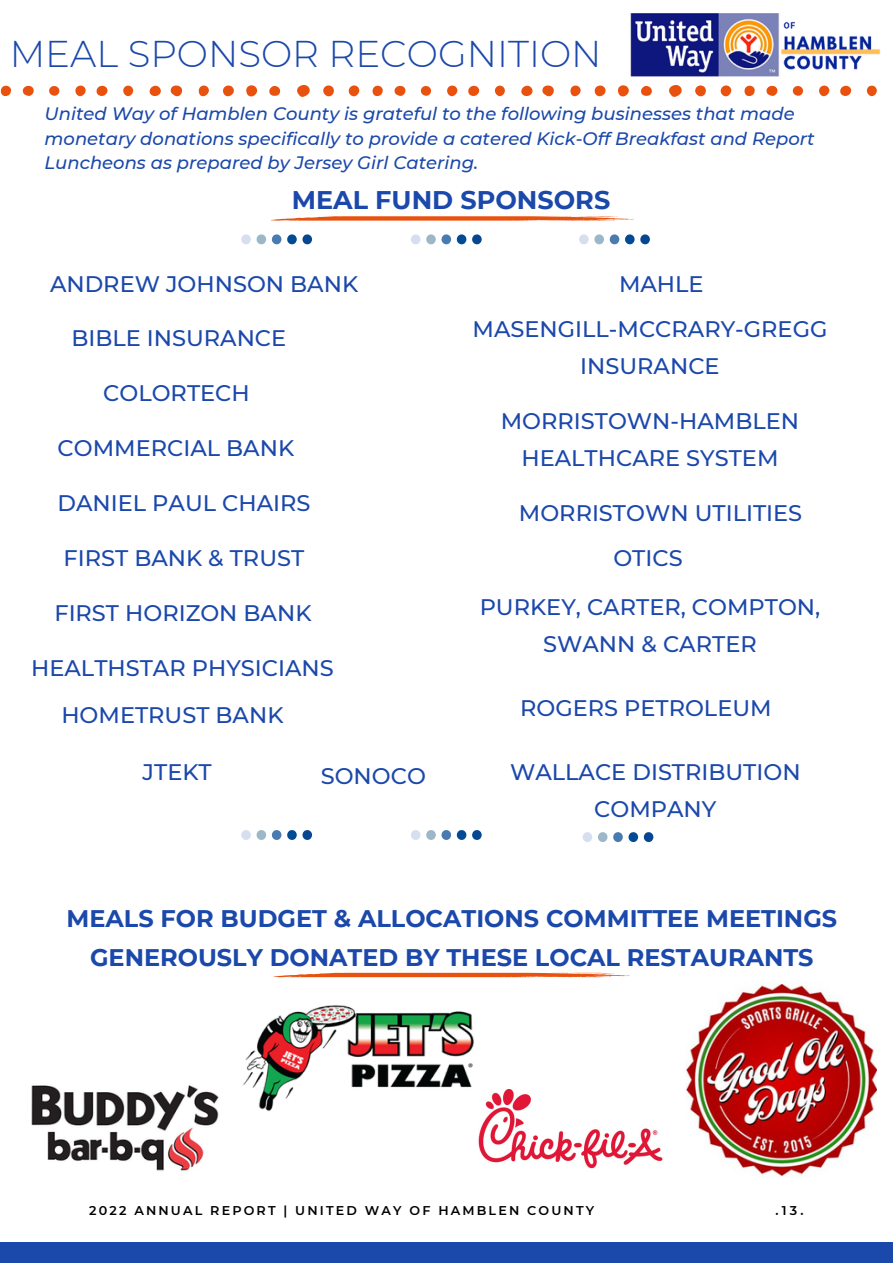
<style>
.page{position:relative;width:893px;height:1264px;background:#fff}
.page>*{position:absolute;margin:0;border:0;box-sizing:border-box;transform-origin:0 0}
.t1{font:300 37.2px "Montserrat";color:#1b48ab}
.t2{font:700 25.5px "Montserrat";color:#1b48ab}
.t3{font:700 24px/39.3px "Montserrat";color:#1b48ab;text-align:center}
.t4{font:500 22.5px/37px "Montserrat";color:#1b48ab;text-align:center}
.t5{font:italic 500 18px/24.8px "Montserrat";color:#1b48ab}
.t6{font:600 12.75px "Montserrat";letter-spacing:.17em;color:#000}
</style>
<div class="page">
<div style="left:0;top:1242px;width:892px;height:20px;background:#1b48ab"></div>
<svg style="left:669px;top:85px;width:13px;height:12px"></svg>
<div style="left:695px;top:85px;width:10px;height:11px;background:#e9510e;border-radius:50%"></div>
<div style="left:720px;top:85px;width:11px;height:11px;background:#e9510e;border-radius:50%"></div>
<div style="left:840px;top:86px;width:11px;height:10px;background:#e9510e;border-radius:50%"></div>
<svg style="left:766px;top:86px;width:11px;height:10px"></svg>
<div style="left:819px;top:86px;width:10px;height:10px;background:#e9510e;border-radius:50%"></div>
<div style="left:744px;top:86px;width:10px;height:10px;background:#e9510e;border-radius:5px"></div>
<svg style="left:866px;top:86px;width:10px;height:10px"></svg>
<div style="left:792px;top:86px;width:11px;height:10px;background:#e9510e;border-radius:50%"></div>
<svg style="left:297px;top:85px;width:13px;height:12px"></svg>
<svg style="left:542px;top:85px;width:12px;height:11px"></svg>
<div style="left:617px;top:85px;width:11px;height:11px;background:#e9510e;border-radius:50%"></div>
<div style="left:594px;top:86px;width:11px;height:10px;background:#e9510e;border-radius:50%"></div>
<div style="left:323px;top:85px;width:11px;height:11px;background:#e9510e;border-radius:50%"></div>
<svg style="left:521px;top:86px;width:11px;height:10px"></svg>
<div style="left:348px;top:85px;width:11px;height:11px;background:#e9510e;border-radius:50%"></div>
<div style="left:468px;top:86px;width:11px;height:10px;background:#e9510e;border-radius:50%"></div>
<svg style="left:394px;top:86px;width:12px;height:10px"></svg>
<div style="left:570px;top:86px;width:10px;height:10px;background:#e9510e;border-radius:5px"></div>
<svg style="left:641px;top:86px;width:11px;height:10px"></svg>
<div style="left:447px;top:86px;width:10px;height:10px;background:#e9510e;border-radius:50%"></div>
<div style="left:372px;top:86px;width:11px;height:10px;background:#e9510e;border-radius:5px"></div>
<svg style="left:495px;top:86px;width:10px;height:10px"></svg>
<div style="left:421px;top:86px;width:10px;height:10px;background:#e9510e;border-radius:50%"></div>
<svg style="left:170px;top:85px;width:12px;height:11px"></svg>
<div style="left:246px;top:85px;width:11px;height:11px;background:#e9510e;border-radius:50%"></div>
<div style="left:223px;top:86px;width:11px;height:10px;background:#e9510e;border-radius:50%"></div>
<svg style="left:149px;top:86px;width:12px;height:10px"></svg>
<div style="left:96px;top:86px;width:12px;height:10px;background:#e9510e;border-radius:50%"></div>
<svg style="left:22px;top:86px;width:12px;height:10px"></svg>
<div style="left:199px;top:86px;width:10px;height:10px;background:#e9510e;border-radius:5px"></div>
<svg style="left:269px;top:86px;width:12px;height:10px"></svg>
<div style="left:75px;top:86px;width:11px;height:10px;background:#e9510e;border-radius:50%"></div>
<div style="left:1px;top:86px;width:10px;height:10px;background:#e9510e;border-radius:5px"></div>
<svg style="left:123px;top:86px;width:10px;height:10px"></svg>
<div style="left:49px;top:86px;width:10px;height:10px;background:#e9510e;border-radius:50%"></div>
<svg style="left:270px;top:216px;width:364px;height:5px;background:#ee8150"></svg>
<svg style="left:273px;top:972px;width:356px;height:6px;background:#f1956d"></svg>
<svg style="left:472px;top:234px;width:9px;height:10px"></svg>
<svg style="left:457px;top:234px;width:9px;height:10px"></svg>
<svg style="left:411px;top:234px;width:9px;height:10px"></svg>
<svg style="left:426px;top:234px;width:25px;height:10px"></svg>
<svg style="left:640px;top:234px;width:10px;height:10px"></svg>
<svg style="left:625px;top:234px;width:9px;height:10px"></svg>
<svg style="left:579px;top:234px;width:9px;height:10px"></svg>
<svg style="left:594px;top:234px;width:25px;height:10px"></svg>
<svg style="left:287px;top:234px;width:25px;height:10px"></svg>
<svg style="left:272px;top:234px;width:9px;height:10px"></svg>
<svg style="left:241px;top:234px;width:25px;height:10px"></svg>
<img style="left:631px;top:13px;width:249px;height:64px">
<img style="left:31px;top:1085px;width:188px;height:86px">
<img style="left:243px;top:1005px;width:231px;height:107px">
<img style="left:478px;top:1089px;width:185px;height:80px">
<img style="left:686px;top:984px;width:190px;height:193px">
<svg style="left:287px;top:830px;width:25px;height:10px"></svg>
<svg style="left:272px;top:830px;width:9px;height:10px"></svg>
<svg style="left:241px;top:830px;width:25px;height:10px"></svg>
<svg style="left:472px;top:830px;width:9px;height:10px"></svg>
<svg style="left:457px;top:830px;width:9px;height:10px"></svg>
<svg style="left:411px;top:830px;width:9px;height:10px"></svg>
<svg style="left:426px;top:830px;width:25px;height:10px"></svg>
<svg style="left:628px;top:832px;width:25px;height:10px"></svg>
<svg style="left:613px;top:832px;width:9px;height:10px"></svg>
<svg style="left:582px;top:832px;width:10px;height:10px"></svg>
<svg style="left:598px;top:832px;width:9px;height:10px"></svg>
<h1 class="t1" style="left:10px;top:31px;width:593px">MEAL SPONSOR RECOGNITION</h1>
<p class="t5" style="left:45px;top:101px;width:771px">United Way of Hamblen County is grateful to the following businesses that made monetary donations specifically to provide a catered Kick-Off Breakfast and Report<br>Luncheons as prepared by Jersey Girl Catering.</p>
<p class="t2" style="left:292px;top:184px;width:320px">MEAL FUND SPONSORS</p>
<p class="t4" style="left:50px;top:265px;width:310px">ANDREW JOHNSON BANK</p>
<p class="t4" style="left:619px;top:265px;width:86px">MAHLE</p>
<p class="t4" style="left:71px;top:320px;width:216px">BIBLE INSURANCE</p>
<p class="t4" style="left:103px;top:374px;width:148px">COLORTECH</p>
<p class="t4" style="left:58px;top:429px;width:238px">COMMERCIAL BANK</p>
<p class="t4" style="left:58px;top:484px;width:254px">DANIEL PAUL CHAIRS</p>
<p class="t4" style="left:64px;top:539px;width:242px">FIRST BANK &amp; TRUST</p>
<p class="t4" style="left:54px;top:594px;width:258px">FIRST HORIZON BANK</p>
<p class="t4" style="left:61px;top:644px;width:274px;line-height:47.2px;text-align:left;text-indent:-30px">HEALTHSTAR PHYSICIANS<br>HOMETRUST BANK</p>
<p class="t4" style="left:143px;top:753px;width:71px">JTEKT</p>
<p class="t4" style="left:321px;top:757px;width:107px">SONOCO</p>
<p class="t4" style="left:472px;top:310px;width:356px">MASENGILL-MCCRARY-GREGG<br>INSURANCE</p>
<p class="t4" style="left:501px;top:402px;width:300px">MORRISTOWN-HAMBLEN<br>HEALTHCARE SYSTEM</p>
<p class="t4" style="left:519px;top:494px;width:285px">MORRISTOWN UTILITIES</p>
<p class="t4" style="left:479px;top:533px;width:342px;line-height:49.2px">OTICS<br>PURKEY, CARTER, COMPTON,</p>
<p class="t4" style="left:543px;top:625px;width:215px">SWANN &amp; CARTER</p>
<p class="t4" style="left:520px;top:689px;width:253px">ROGERS PETROLEUM</p>
<p class="t4" style="left:510px;top:753px;width:292px">WALLACE DISTRIBUTION<br>COMPANY</p>
<p class="t3" style="left:67px;top:898px;width:772px">MEALS FOR BUDGET &amp; ALLOCATIONS COMMITTEE MEETINGS<br>GENEROUSLY DONATED BY THESE LOCAL RESTAURANTS</p>
<p class="t6" style="left:89px;top:1202px;width:506px">2022 ANNUAL REPORT | UNITED WAY OF HAMBLEN COUNTY</p>
<p class="t6" style="left:775px;top:1202px;width:29px">.13.</p>
</div>
